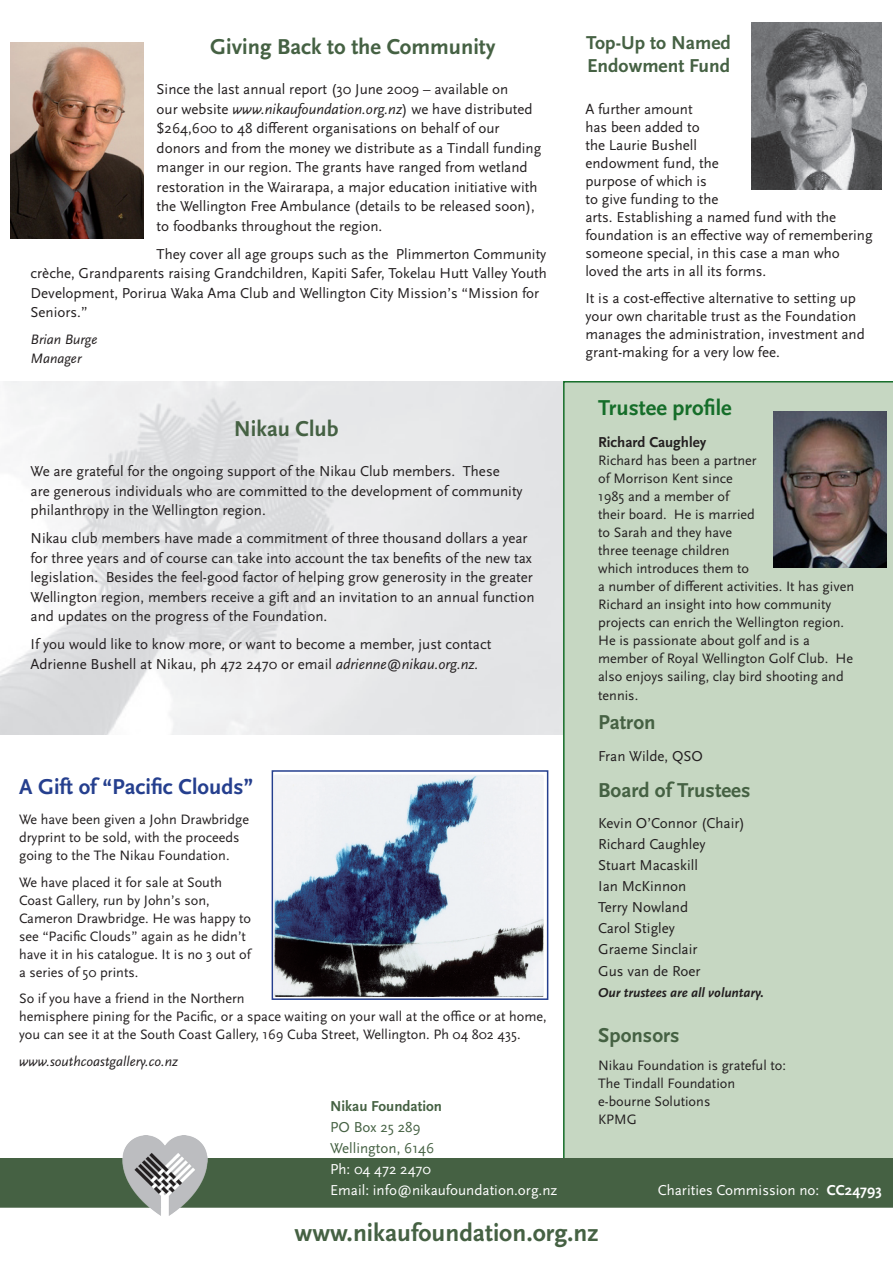
<style>
.page{position:relative;width:893px;height:1263px;background:#fff}
.page>*{position:absolute;margin:0;border:0;box-sizing:border-box;transform-origin:0 0}
.t1{font:700 25.5px "Scala Sans OT";color:#456143}
.t2{font:700 22.5px "Scala Sans OT";color:#456143}
.t3{font:700 22.5px "Scala Sans OT";color:#253f8e}
.t4{font:700 22.5px "Scala Sans OT";color:#166e2a}
.t5{font:700 21px "Scala Sans OT";color:#456143}
.t6{font:700 19.5px/23.4px "Scala Sans OT";color:#456143}
.t7{font:15px/19.5px "Scala Sans OT";color:#231f20}
.t8{font:15px/21px "Scala Sans OT";color:#fff}
.t9{font:15px/21px "Scala Sans OT";color:#456143}
.t10{font:700 15px "Scala Sans OT";color:#456143}
.t11{font:700 15px "Scala Sans OT";color:#231f20}
.t12{font:14.25px/18px "Scala Sans OT";color:#231f20}
.t13{font:italic 14.25px/19.5px "Scala Sans OT";color:#231f20}
.t14{font:italic 700 13.5px "Scala Sans OT";color:#231f20}
.s1{font-style:italic}
.s2{font-weight:700}
</style>
<div class="page">
<img style="left:0;top:381px;width:563px;height:353px">
<div style="left:563px;top:381px;width:330px;height:777px;background:#c6d7c2"></div>
<div style="left:0;top:1158px;width:893px;height:50px;background:#456143"></div>
<img style="left:752px;top:23px;width:130px;height:167px">
<div style="left:272px;top:770px;width:276px;height:230px;border:2px solid #253f8e"></div>
<img style="left:11px;top:43px;width:133px;height:196px">
<img style="left:275px;top:775px;width:269px;height:222px">
<img style="left:122px;top:1135px;width:85px;height:81px">
<img style="left:773px;top:412px;width:113px;height:156px">
<h2 class="t2" style="left:210px;top:34px;width:287px">Giving Back to the Community</h2>
<p class="t7" style="left:157px;top:80px;width:386px">Since the last annual report (30 June 2009 – available on<br>our website <span class="s1">www.nikaufoundation.org.nz</span>) we have distributed $264,600 to 48 different organisations on behalf of our donors and from the money we distribute as a Tindall funding manger in our region. The grants have ranged from wetland restoration in the Wairarapa, a major education initiative with the Wellington Free Ambulance (details to be released soon), to foodbanks throughout the region.</p>
<p class="t7" style="left:31px;top:244px;width:518px;text-indent:126px">They cover all age groups such as the Plimmerton Community crèche, Grandparents raising Grandchildren, Kapiti Safer, Tokelau Hutt Valley Youth Development, Porirua Waka Ama Club and Wellington City Mission’s “Mission for Seniors.”</p>
<p class="t13" style="left:31px;top:329px;width:68px">Brian Burge<br>Manager</p>
<h2 class="t2" style="left:234px;top:416px;width:106px">Nikau Club</h2>
<p class="t7" style="left:31px;top:462px;width:494px">We are grateful for the ongoing support of the Nikau Club members. These are generous individuals who are committed to the development of community philanthropy in the Wellington region.</p>
<p class="t7" style="left:31px;top:529px;width:505px">Nikau club members have made a commitment of three thousand dollars a year for three years and of course can take into account the tax benefits of the new tax legislation. Besides the feel-good factor of helping grow generosity in the greater Wellington region, members receive a gift and an invitation to an annual function and updates on the progress of the Foundation.</p>
<p class="t7" style="left:31px;top:635px;width:462px">If you would like to know more, or want to become a member, just contact<br>Adrienne Bushell at Nikau, ph 472 2470 or email <span class="s1">adrienne@nikau.org.nz.</span></p>
<h2 class="t3" style="left:19px;top:774px;width:236px">A Gift of “Pacific Clouds”</h2>
<p class="t12" style="left:19px;top:811px;width:231px">We have been given a John Drawbridge dryprint to be sold, with the proceeds going to the The Nikau Foundation.</p>
<p class="t12" style="left:19px;top:873px;width:233px">We have placed it for sale at South Coast Gallery, run by John’s son, Cameron Drawbridge. He was happy to see “Pacific Clouds” again as he didn’t have it in his catalogue. It is no 3 out of a series of 50 prints.</p>
<p class="t12" style="left:19px;top:990px;width:529px">So if you have a friend in the Northern<br>hemisphere pining for the Pacific, or a space waiting on your wall at the office or at home, you can see it at the South Coast Gallery, 169 Cuba Street, Wellington. Ph 04 802 435.</p>
<p class="t13" style="left:19px;top:1052px;width:160px">www.southcoastgallery.co.nz</p>
<p class="t10" style="left:330px;top:1098px;width:113px">Nikau Foundation</p>
<p class="t9" style="left:330px;top:1117px;width:106px">PO Box 25 289<br>Wellington, 6146</p>
<p class="t8" style="left:330px;top:1159px;width:229px">Ph: 04 472 2470<br>Email: info@nikaufoundation.org.nz</p>
<h3 class="t6" style="left:586px;top:31px;width:146px">Top-Up to Named<br>Endowment Fund</h3>
<p class="t7" style="left:585px;top:100px;width:289px;line-height:18px">A further amount<br>has been added to<br>the Laurie Bushell<br>endowment fund, the<br>purpose of which is<br>to give funding to the<br>arts. Establishing a named fund with the foundation is an effective way of remembering someone special, in this case a man who loved the arts in all its forms.</p>
<p class="t7" style="left:585px;top:289px;width:281px;line-height:18px">It is a cost-effective alternative to setting up your own charitable trust as the Foundation manages the administration, investment and grant-making for a very low fee.</p>
<h2 class="t4" style="left:598px;top:395px;width:135px">Trustee profile</h2>
<p class="t11" style="left:598px;top:433px;width:110px">Richard Caughley</p>
<p class="t12" style="left:598px;top:451px;width:257px">Richard has been a partner<br>of Morrison Kent since<br>1985 and a member of<br>their board. He is married<br>to Sarah and they have<br>three teenage children<br>which introduces them to<br>a number of different activities. It has given<br>Richard an insight into how community projects can enrich the Wellington region.<br>He is passionate about golf and is a member of Royal Wellington Golf Club. He also enjoys sailing, clay bird shooting and</p>
<p class="t12" style="left:598px;top:687px;width:42px">tennis.</p>
<h3 class="t5" style="left:598px;top:711px;width:59px">Patron</h3>
<p class="t7" style="left:598px;top:746px;width:106px">Fran Wilde, QSO</p>
<h3 class="t5" style="left:598px;top:778px;width:154px">Board of Trustees</h3>
<p class="t7" style="left:598px;top:813px;width:148px;line-height:21.1px">Kevin O’Connor (Chair)<br>Richard Caughley<br>Stuart Macaskill<br>Ian McKinnon<br>Terry Nowland<br>Carol Stigley<br>Graeme Sinclair<br>Gus van de Roer</p>
<p class="t14" style="left:598px;top:985px;width:167px">Our trustees are all voluntary.</p>
<h3 class="t5" style="left:598px;top:1023px;width:83px">Sponsors</h3>
<p class="t12" style="left:598px;top:1057px;width:189px">Nikau Foundation is grateful to:<br>The Tindall Foundation e-bourne Solutions<br>KPMG</p>
<p class="t8" style="left:658px;top:1180px;width:226px">Charities Commission no: <span class="s2">CC24793</span></p>
<h1 class="t1" style="left:294px;top:1218px;width:305px">www.nikaufoundation.org.nz</h1>
</div>
